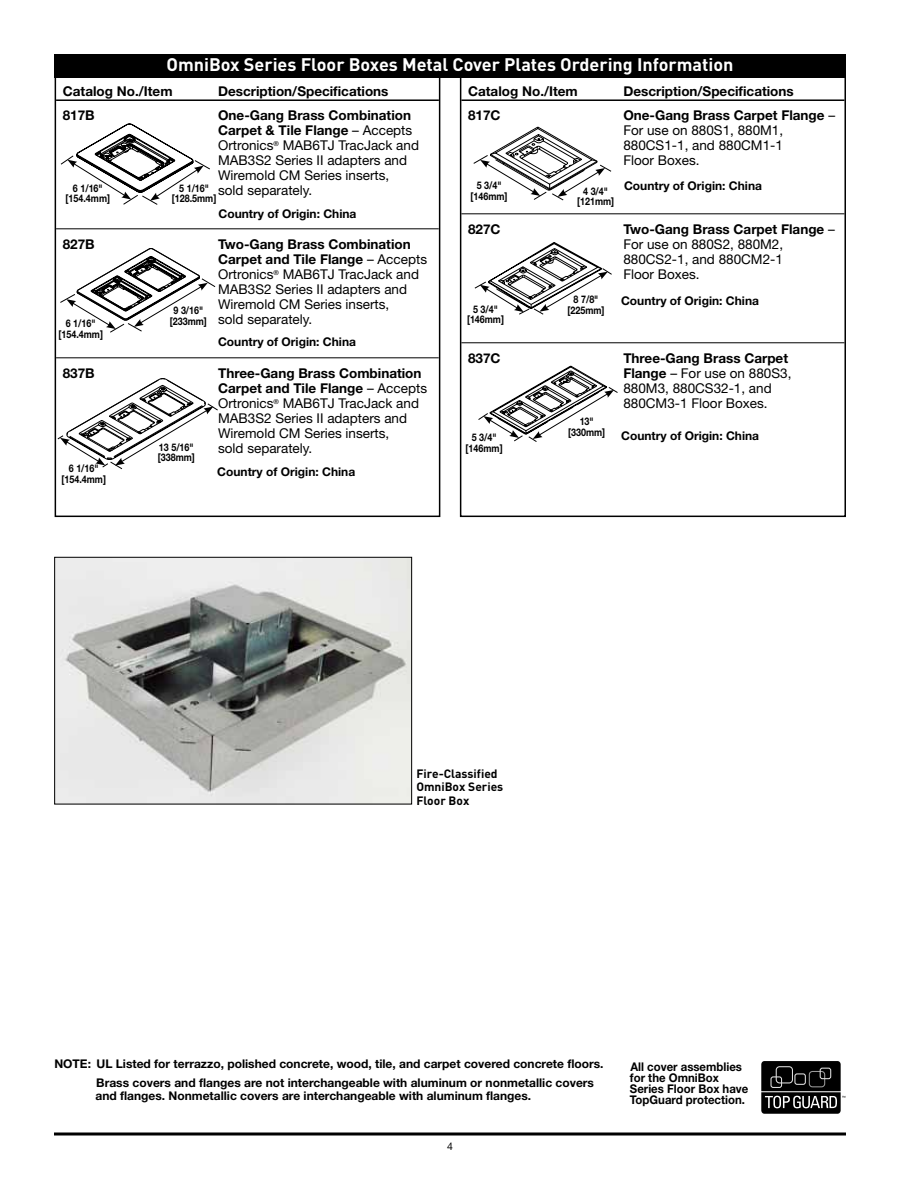
<style>
.page{position:relative;width:918px;height:1188px;background:#fff}
.page>*{position:absolute;margin:0;border:0;box-sizing:border-box;transform-origin:0 0}
.t1{font:700 18px "DIN Pro";color:#fff}
.t2{font:13.5px/15px "Helvetica Neue";color:#000}
.t3{font:700 13.5px "Helvetica Neue";color:#000}
.t4{font:700 12px/18px "Helvetica Neue";color:#000}
.t5{font:700 12px/11.2px "Helvetica Neue";color:#000;scale:.95 1}
.t6{font:700 12px/13.5px "DIN Pro";color:#000}
.t7{font:700 10.5px/10.5px "Helvetica Neue";color:#000;text-align:center;scale:.85 1}
.t8{font:10.5px "Helvetica Neue";color:#000}
.s1{font-weight:700}
</style>
<div class="page">
<hr style="left:56px;top:99px;width:383px;height:2px;background:#000">
<hr style="left:56px;top:228px;width:383px;height:1px;background:#000">
<hr style="left:56px;top:357px;width:383px;height:1px;background:#000">
<div style="left:55px;top:54px;width:385px;height:463px;border:2px solid #000"></div>
<hr style="left:461px;top:99px;width:383px;height:2px;background:#000">
<hr style="left:461px;top:213px;width:383px;height:1px;background:#000">
<hr style="left:461px;top:342px;width:383px;height:1px;background:#000">
<div style="left:460px;top:54px;width:386px;height:463px;border:2px solid #000"></div>
<svg style="left:54px;top:1132px;width:792px;height:4px;background:#3f3f3f"></svg>
<div style="left:54px;top:54px;width:792px;height:24px;background:#000"></div>
<div style="left:761px;top:1061px;width:80px;height:53px;background:#000;border-radius:3px"></div>
<div style="left:776px;top:1066px;width:17px;height:17px;border:1px solid #dfdfdf;border-radius:3px"></div>
<svg style="left:770px;top:1067px;width:62px;height:21px"></svg>
<svg style="left:765px;top:1096px;width:80px;height:12px"></svg>
<hr style="left:760px;top:1091px;width:81px;height:1px;background:#fff">
<img style="left:56px;top:559px;width:354px;height:243px">
<div style="left:54px;top:557px;width:358px;height:247px;border:1px solid #000"></div>
<svg style="left:473px;top:127px;width:139px;height:74px"></svg>
<svg style="left:474px;top:242px;width:138px;height:73px"></svg>
<svg style="left:478px;top:366px;width:140px;height:76px"></svg>
<svg style="left:60px;top:124px;width:150px;height:81px"></svg>
<svg style="left:60px;top:248px;width:156px;height:85px"></svg>
<svg style="left:57px;top:378px;width:161px;height:92px"></svg>
<h1 class="t1" style="left:166px;top:53px;width:569px">OmniBox Series Floor Boxes Metal Cover Plates Ordering I nformation</h1>
<p class="t3" style="left:63px;top:83px;width:111px">Catalog No./Item</p>
<p class="t3" style="left:218px;top:83px;width:172px">Description/Specifications</p>
<p class="t3" style="left:63px;top:107px;width:34px">817B</p>
<p class="t2" style="left:218px;top:108px;width:202px"><span class="s1">One-Gang Brass Combination<br>Carpet &amp; Tile Flange</span> – Accepts<br>Ortronics<sup>®</sup> MAB6TJ TracJack and<br>MAB3S2 Series II adapters and<br>Wiremold CM Series inserts,<br>sold separately.</p>
<p class="t7" style="left:66px;top:182px;width:54px">6 1/16" [154.4mm]</p>
<p class="t7" style="left:172px;top:183px;width:54px">5 1/16" [128.5mm]</p>
<p class="t4" style="left:219px;top:204px;width:139px">Country of Origin: China</p>
<p class="t3" style="left:63px;top:236px;width:34px">827B</p>
<p class="t2" style="left:218px;top:237px;width:210px"><span class="s1">Two-Gang Brass Combination<br>Carpet and Tile Flange</span> – Accepts<br>Ortronics<sup>®</sup> MAB6TJ TracJack and<br>MAB3S2 Series II adapters and<br>Wiremold CM Series inserts,<br>sold separately.</p>
<p class="t7" style="left:170px;top:305px;width:45px">9 3/16" [233mm]</p>
<p class="t7" style="left:59px;top:318px;width:54px">6 1/16" [154.4mm]</p>
<p class="t4" style="left:218px;top:332px;width:139px">Country of Origin: China</p>
<p class="t3" style="left:63px;top:365px;width:34px">837B</p>
<p class="t2" style="left:218px;top:366px;width:210px"><span class="s1">Three-Gang Brass Combination<br>Carpet and Tile Flange</span> – Accepts<br>Ortronics<sup>®</sup> MAB6TJ TracJack and<br>MAB3S2 Series II adapters and<br>Wiremold CM Series inserts,<br>sold separately.</p>
<p class="t7" style="left:158px;top:441px;width:45px;text-align:left">13 5/16" [338mm]</p>
<p class="t7" style="left:62px;top:463px;width:54px">6 1/16" [154.4mm]</p>
<p class="t4" style="left:217px;top:462px;width:140px">Country of Origin: China</p>
<p class="t3" style="left:468px;top:83px;width:111px">Catalog No./Item</p>
<p class="t3" style="left:623px;top:83px;width:172px">Description/Specifications</p>
<p class="t3" style="left:468px;top:107px;width:34px">817C</p>
<p class="t2" style="left:623px;top:108px;width:213px"><span class="s1">One-Gang Brass Carpet Flange</span> –<br>For use on 880S1, 880M1,<br>880CS1-1, and 880CM1-1<br>Floor Boxes.</p>
<p class="t7" style="left:471px;top:180px;width:45px">5 3/4" [146mm]</p>
<p class="t7" style="left:577px;top:185px;width:45px">4 3/4" [121mm]</p>
<p class="t4" style="left:624px;top:177px;width:139px">Country of Origin: China</p>
<p class="t3" style="left:468px;top:221px;width:34px">827C</p>
<p class="t2" style="left:623px;top:221px;width:213px"><span class="s1">Two-Gang Brass Carpet Flange</span> –<br>For use on 880S2, 880M2,<br>880CS2-1, and 880CM2-1<br>Floor Boxes.</p>
<p class="t7" style="left:467px;top:304px;width:45px">5 3/4" [146mm]</p>
<p class="t7" style="left:568px;top:294px;width:45px">8 7/8" [225mm]</p>
<p class="t4" style="left:621px;top:292px;width:139px">Country of Origin: China</p>
<p class="t3" style="left:468px;top:350px;width:34px">837C</p>
<p class="t2" style="left:623px;top:350px;width:170px"><span class="s1">Three-Gang Brass Carpet<br>Flange</span> – For use on 880S3,<br>880M3, 880CS32-1, and<br>880CM3-1 Floor Boxes.</p>
<p class="t7" style="left:466px;top:432px;width:45px">5 3/4" [146mm]</p>
<p class="t7" style="left:568px;top:416px;width:45px">13" [330mm]</p>
<p class="t4" style="left:621px;top:426px;width:139px">Country of Origin: China</p>
<p class="t6" style="left:416px;top:766px;width:88px">Fire-Classified<br>OmniBox Series<br>Floor Box</p>
<p class="t4" style="left:96px;top:1055px;width:509px;text-indent:-42px">NOTE: UL Listed for terrazzo, polished concrete, wood, tile, and carpet covered concrete floors.<br>Brass covers and flanges are not interchangeable with aluminum or nonmetallic covers</p>
<p class="t4" style="left:95px;top:1086px;width:437px">and flanges. Nonmetallic covers are interchangeable with aluminum flanges.</p>
<p class="t8" style="left:447px;top:1140px;width:7px">4</p>
<p class="t5" style="left:630px;top:1060px;width:126px">All cover assemblies for the OmniBox<br>Series Floor Box have<br>TopGuard protection.</p>
</div>
